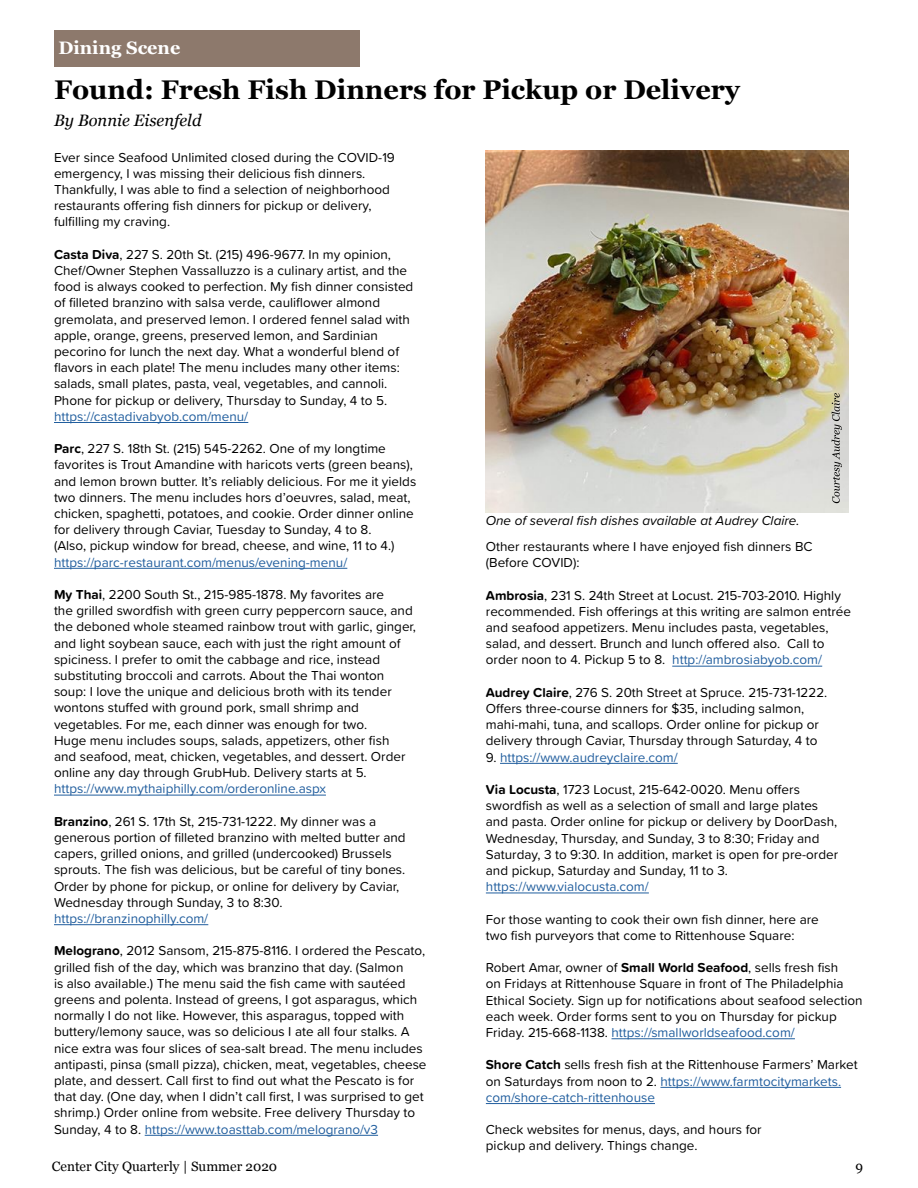
<style>
.page{position:relative;width:918px;height:1188px;background:#fff}
.page>*{position:absolute;margin:0;border:0;box-sizing:border-box;transform-origin:0 0}
.t1{font:700 27px "Georgia";color:#000}
.t2{font:700 18px "Georgia";color:#fff}
.t3{font:italic 16.5px "Georgia";color:#000}
.t4{font:13.5px/16.2px "Proxima Soft";color:#000}
.t5{font:13.5px "Proxima Soft";color:#215e9e}
.t6{font:italic 13.5px "Proxima Soft";color:#000101}
.t7{font:13.5px "Georgia";color:#000}
.s1{font-weight:700}
.s2{color:#215e9e}
.s3{color:#000}
</style>
<div class="page">
<div style="left:54px;top:30px;width:306px;height:37px;background:#8d796c"></div>
<hr style="left:54px;top:422px;width:194px;height:1px;background:#215e9e">
<hr style="left:54px;top:568px;width:293px;height:1px;background:#215e9e">
<hr style="left:54px;top:795px;width:272px;height:1px;background:#215e9e">
<hr style="left:54px;top:924px;width:154px;height:1px;background:#215e9e">
<hr style="left:145px;top:1135px;width:233px;height:1px;background:#215e9e">
<img style="left:486px;top:151px;width:362px;height:362px">
<hr style="left:672px;top:666px;width:150px;height:1px;background:#215e9e">
<hr style="left:500px;top:763px;width:178px;height:1px;background:#215e9e">
<hr style="left:486px;top:893px;width:163px;height:1px;background:#215e9e">
<hr style="left:612px;top:1039px;width:183px;height:1px;background:#215e9e">
<hr style="left:660px;top:1087px;width:181px;height:1px;background:#215e9e">
<hr style="left:486px;top:1103px;width:169px;height:1px;background:#215e9e">
<svg style="left:832px;top:393px;width:10px;height:110px"></svg>
<h2 class="t2" style="left:58px;top:35px;width:123px">Dining Scene</h2>
<h1 class="t1" style="left:54px;top:69px;width:688px">Found: Fresh Fish Dinners for Pickup or Delivery</h1>
<p class="t3" style="left:54px;top:108px;width:149px">By Bonnie Eisenfeld</p>
<p class="t4" style="left:54px;top:148px;width:342px">Ever since Seafood Unlimited closed during the COVID-19 emergency, I was missing their delicious fish dinners.<br>Thankfully, I was able to find a selection of neighborhood restaurants offering fish dinners for pickup or delivery, fulfilling my craving.</p>
<p class="t4" style="left:54px;top:245px;width:361px"><span class="s1">Casta Diva</span>, 227 S. 20th St. (215) 496-9677. In my opinion, Chef/Owner Stephen Vassalluzzo is a culinary artist, and the food is always cooked to perfection. My fish dinner consisted of filleted branzino with salsa verde, cauliflower almond gremolata, and preserved lemon. I ordered fennel salad with apple, orange, greens, preserved lemon, and Sardinian pecorino for lunch the next day. What a wonderful blend of flavors in each plate! The menu includes many other items: salads, small plates, pasta, veal, vegetables, and cannoli.<br>Phone for pickup or delivery, Thursday to Sunday, 4 to 5.</p>
<p class="t5" style="left:54px;top:406px;width:196px">https://castadivabyob.com/menu/</p>
<p class="t4" style="left:54px;top:440px;width:364px"><span class="s1">Parc</span>, 227 S. 18th St. (215) 545-2262. One of my longtime favorites is Trout Amandine with haricots verts (green beans), and lemon brown butter. It’s reliably delicious. For me it yields two dinners. The menu includes hors d’oeuvres, salad, meat, chicken, spaghetti, potatoes, and cookie. Order dinner online for delivery through Caviar, Tuesday to Sunday, 4 to 8.<br>(Also, pickup window for bread, cheese, and wine, 11 to 4.)</p>
<p class="t5" style="left:54px;top:552px;width:295px">https://parc-restaurant.com/menus/evening-menu/</p>
<p class="t4" style="left:54px;top:586px;width:364px"><span class="s1">My Thai</span>, 2200 South St., 215-985-1878. My favorites are<br>the grilled swordfish with green curry peppercorn sauce, and the deboned whole steamed rainbow trout with garlic, ginger, and light soybean sauce, each with just the right amount of spiciness. I prefer to omit the cabbage and rice, instead substituting broccoli and carrots. About the Thai wonton soup: I love the unique and delicious broth with its tender wontons stuffed with ground pork, small shrimp and vegetables. For me, each dinner was enough for two.<br>Huge menu includes soups, salads, appetizers, other fish<br>and seafood, meat, chicken, vegetables, and dessert. Order online any day through GrubHub. Delivery starts at 5.</p>
<p class="t5" style="left:54px;top:779px;width:273px">https://www.mythaiphilly.com/orderonline.aspx</p>
<p class="t4" style="left:54px;top:812px;width:353px"><span class="s1">Branzino</span>, 261 S. 17th St, 215-731-1222. My dinner was a generous portion of filleted branzino with melted butter and capers, grilled onions, and grilled (undercooked) Brussels sprouts. The fish was delicious, but be careful of tiny bones.<br>Order by phone for pickup, or online for delivery by Caviar, Wednesday through Sunday, 3 to 8:30.</p>
<p class="t5" style="left:54px;top:908px;width:156px">https://branzinophilly.com/</p>
<p class="t4" style="left:54px;top:942px;width:374px"><span class="s1">Melograno</span>, 2012 Sansom, 215-875-8116. I ordered the Pescato, grilled fish of the day, which was branzino that day. (Salmon<br>is also available.) The menu said the fish came with sautéed greens and polenta. Instead of greens, I got asparagus, which normally I do not like. However, this asparagus, topped with buttery/lemony sauce, was so delicious I ate all four stalks. A nice extra was four slices of sea-salt bread. The menu includes antipasti, pinsa (small pizza), chicken, meat, vegetables, cheese plate, and dessert. Call first to find out what the Pescato is for that day. (One day, when I didn’t call first, I was surprised to get shrimp.) Order online from website. Free delivery Thursday to Sunday, 4 to 8. <span class="s2">https://www.toasttab.com/melograno/v3</span></p>
<p class="t6" style="left:486px;top:510px;width:315px">One of several fish dishes available at Audrey Claire.</p>
<p class="t4" style="left:486px;top:538px;width:328px">Other restaurants where I have enjoyed fish dinners BC (Before COVID):</p>
<p class="t4" style="left:486px;top:586px;width:367px"><span class="s1">Ambrosia</span>, 231 S. 24th Street at Locust. 215-703-2010. Highly recommended. Fish offerings at this writing are salmon entrée and seafood appetizers. Menu includes pasta, vegetables, salad, and dessert. Brunch and lunch offered also. Call to order noon to 4. Pickup 5 to 8. <span class="s2">http://ambrosiabyob.com/</span></p>
<p class="t4" style="left:486px;top:683px;width:343px"><span class="s1">Audrey Claire</span>, 276 S. 20th Street at Spruce. 215-731-1222.<br>Offers three-course dinners for $35, including salmon, mahi-mahi, tuna, and scallops. Order online for pickup or delivery through Caviar, Thursday through Saturday, 4 to</p>
<p class="t5" style="left:486px;top:747px;width:193px"><span class="s3">9.</span> https://www.audreyclaire.com/</p>
<p class="t4" style="left:486px;top:781px;width:354px"><span class="s1">Via Locusta</span>, 1723 Locust, 215-642-0020. Menu offers swordfish as well as a selection of small and large plates and pasta. Order online for pickup or delivery by DoorDash, Wednesday, Thursday, and Sunday, 3 to 8:30; Friday and Saturday, 3 to 9:30. In addition, market is open for pre-order and pickup, Saturday and Sunday, 11 to 3.</p>
<p class="t5" style="left:486px;top:877px;width:165px">https://www.vialocusta.com/</p>
<p class="t4" style="left:486px;top:910px;width:335px">For those wanting to cook their own fish dinner, here are two fish purveyors that come to Rittenhouse Square:</p>
<p class="t4" style="left:486px;top:959px;width:378px">Robert Amar, owner of <span class="s1">Small World Seafood</span>, sells fresh fish<br>on Fridays at Rittenhouse Square in front of The Philadelphia Ethical Society. Sign up for notifications about seafood selection each week. Order forms sent to you on Thursday for pickup Friday. 215-668-1138. <span class="s2">https://smallworldseafood.com/</span></p>
<p class="t4" style="left:486px;top:1056px;width:373px"><span class="s1">Shore Catch</span> sells fresh fish at the Rittenhouse Farmers’ Market on Saturdays from noon to 2. <span class="s2">https://www.farmtocitymarkets. com/shore-catch-rittenhouse</span></p>
<p class="t4" style="left:486px;top:1121px;width:277px">Check websites for menus, days, and hours for pickup and delivery. Things change.</p>
<p class="t7" style="left:52px;top:1157px;width:227px">Center City Quarterly | Summer 2020</p>
<p class="t7" style="left:856px;top:1156px;width:9px">9</p>
</div>
